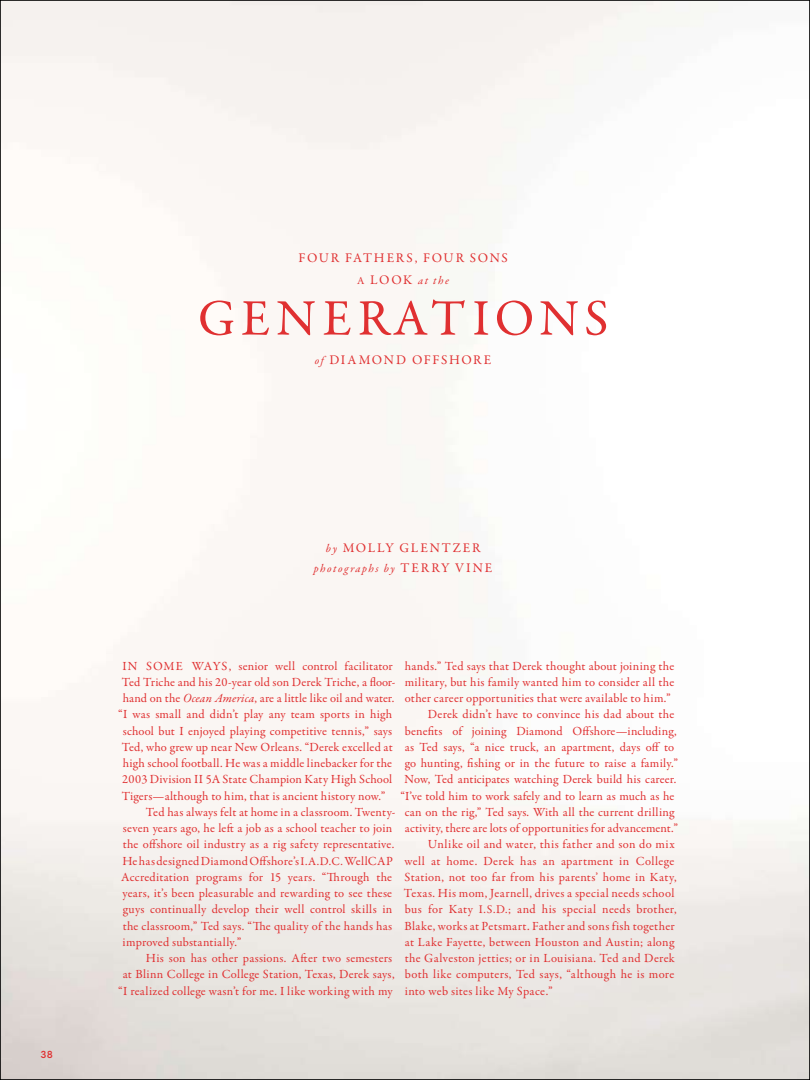
<style>
.page{position:relative;width:810px;height:1080px;background:#fff}
.page>*{position:absolute;margin:0;border:0;box-sizing:border-box;transform-origin:0 0}
.t1{font:51.38px "Garamond Premr Pro";letter-spacing:.08em;color:#e03031}
.t2{font:13.38px "Garamond Premr Pro";letter-spacing:.115em;color:#e03031}
.t3{font:12.5px "Garamond Premr Pro";letter-spacing:.02em;color:#e03031}
.t4{font:12.5px "Garamond Premr Pro";color:#e03031}
.t5{font:italic 11.5px "Garamond Premr Pro";letter-spacing:.125em;color:#e03031}
.t6{font:700 10px "Stymie BT";color:#e03031}
.s1{font-style:normal;font-size:10.88px}
.s2{font-style:normal;font-size:13.38px}
.s3{font-style:italic;font-size:11.5px}
.s4{font-style:italic}
.s5{font-size:11.88px}
</style>
<div class="page">
<svg style="left:809px;top:0;width:1px;height:1080px"></svg>
<p class="t2" style="left:298px;top:250px;width:211px">FOUR FATHER S, FOUR SONS</p>
<p class="t5" style="left:357px;top:274px;width:93px"><span class="s1">A</span> <span class="s2">LOOK</span> at the</p>
<h1 class="t1" style="left:198px;top:287px;width:39px">GENE</h1>
<h1 class="t1" style="left:358px;top:287px;width:252px">RATIONS</h1>
<p class="t2" style="left:315px;top:352px;width:169px"><span class="s3">of</span> DIAMOND OFFSHORE</p>
<p class="t6" style="left:41px;top:1048px;width:7px">38</p>
<p class="t2" style="left:326px;top:540px;width:85px"><span class="s3">by</span> MOLLY GLEN</p>
<p class="t2" style="left:442px;top:540px;width:31px">TZER</p>
<p class="t5" style="left:314px;top:561px;width:109px">photographs by <span class="s2">TERR</span></p>
<p class="t2" style="left:441px;top:559px;width:25px">Y VINE</p>
<p class="t3" style="left:122px;top:658px;width:35px">In som</p>
<p class="t3" style="left:176px;top:658px;width:26px">e ways</p>
<p class="t3" style="left:229px;top:658px;width:166px">, senior well control facilitator</p>
<p class="t4" style="left:122px;top:674px;width:275px">Ted Triche and his 20-year old son Derek Triche, a floor-</p>
<p class="t4" style="left:123px;top:691px;width:273px">hand on the <span class="s4">Ocean America</span>, are a little like oil and water.</p>
<p class="t3" style="left:118px;top:707px;width:276px">“I was small and didn’t play any team sports in high</p>
<p class="t3" style="left:123px;top:723px;width:271px">school but I enjoyed playing competitive tennis,” says</p>
<p class="t3" style="left:122px;top:739px;width:272px">Ted, who grew up near New Orleans. “Derek excelled at</p>
<p class="t3" style="left:123px;top:756px;width:271px">high school football. He was a middle linebacker for the</p>
<p class="t3" style="left:122px;top:772px;width:272px">2003 Division II 5A State Champion Katy High School</p>
<p class="t3" style="left:122px;top:788px;width:265px">Tigers—although to him, that is ancient history now.”</p>
<p class="t3" style="left:146px;top:804px;width:251px">Ted has always felt at home in a classroom. Twenty-</p>
<p class="t3" style="left:123px;top:821px;width:271px">seven years ago, he left a job as a school teacher to join</p>
<p class="t3" style="left:123px;top:837px;width:273px">the offshore oil industry as a rig safety representative.</p>
<p class="t3" style="left:122px;top:853px;width:271px">He has designed Diamond Offshore’s <span class="s5">I.A.D.C.</span> WellCAP</p>
<p class="t3" style="left:121px;top:869px;width:272px">Accreditation programs for 15 years. “Through the</p>
<p class="t3" style="left:122px;top:886px;width:271px">years, it’s been pleasurable and rewarding to see these</p>
<p class="t3" style="left:123px;top:902px;width:271px">guys continually develop their well control skills in</p>
<p class="t3" style="left:123px;top:918px;width:271px">the classroom,” Ted says. “The quality of the hands has</p>
<p class="t3" style="left:123px;top:934px;width:120px">improved substantially.”</p>
<p class="t3" style="left:146px;top:951px;width:248px">His son has other passions. After two semesters</p>
<p class="t3" style="left:123px;top:967px;width:273px">at Blinn College in College Station, Texas, Derek says,</p>
<p class="t3" style="left:118px;top:983px;width:276px">“I realized college wasn’t for me. I like working with my</p>
<p class="t3" style="left:405px;top:658px;width:271px">hands.” Ted says that Derek thought about joining the</p>
<p class="t3" style="left:405px;top:674px;width:271px">military, but his family wanted him to consider all the</p>
<p class="t3" style="left:405px;top:691px;width:268px">other career opportunities that were available to him.”</p>
<p class="t3" style="left:428px;top:707px;width:248px">Derek didn’t have to convince his dad about the</p>
<p class="t3" style="left:405px;top:723px;width:273px">benefits of joining Diamond Offshore—including,</p>
<p class="t3" style="left:405px;top:739px;width:271px">as Ted says, “a nice truck, an apartment, days off to</p>
<p class="t3" style="left:405px;top:756px;width:275px">go hunting, fishing or in the future to raise a family.”</p>
<p class="t3" style="left:405px;top:772px;width:273px">Now, Ted anticipates watching Derek build his career.</p>
<p class="t4" style="left:400px;top:788px;width:275px">“I’ve told him to work safely and to learn as much as he</p>
<p class="t3" style="left:405px;top:804px;width:271px">can on the rig,” Ted says. With all the current drilling</p>
<p class="t3" style="left:405px;top:821px;width:275px">activity, there are lots of opportunities for advancement.”</p>
<p class="t3" style="left:428px;top:837px;width:248px">Unlike oil and water, this father and son do mix</p>
<p class="t3" style="left:405px;top:853px;width:271px">well at home. Derek has an apartment in College</p>
<p class="t3" style="left:405px;top:869px;width:274px">Station, not too far from his parents’ home in Katy,</p>
<p class="t3" style="left:404px;top:886px;width:272px">Texas. His mom, Jearnell, drives a special needs school</p>
<p class="t3" style="left:405px;top:902px;width:273px">bus for Katy <span class="s5">I.S.D.;</span> and his special needs brother,</p>
<p class="t3" style="left:404px;top:918px;width:272px">Blake, works at Petsmart. Father and sons fish together</p>
<p class="t3" style="left:405px;top:934px;width:271px">at Lake Fayette, between Houston and Austin; along</p>
<p class="t3" style="left:405px;top:951px;width:272px">the Galveston jetties; or in Louisiana. Ted and Derek</p>
<p class="t3" style="left:405px;top:967px;width:271px">both like computers, Ted says, “although he is more</p>
<p class="t3" style="left:405px;top:983px;width:150px">into web sites like My Space.”</p>
</div>
